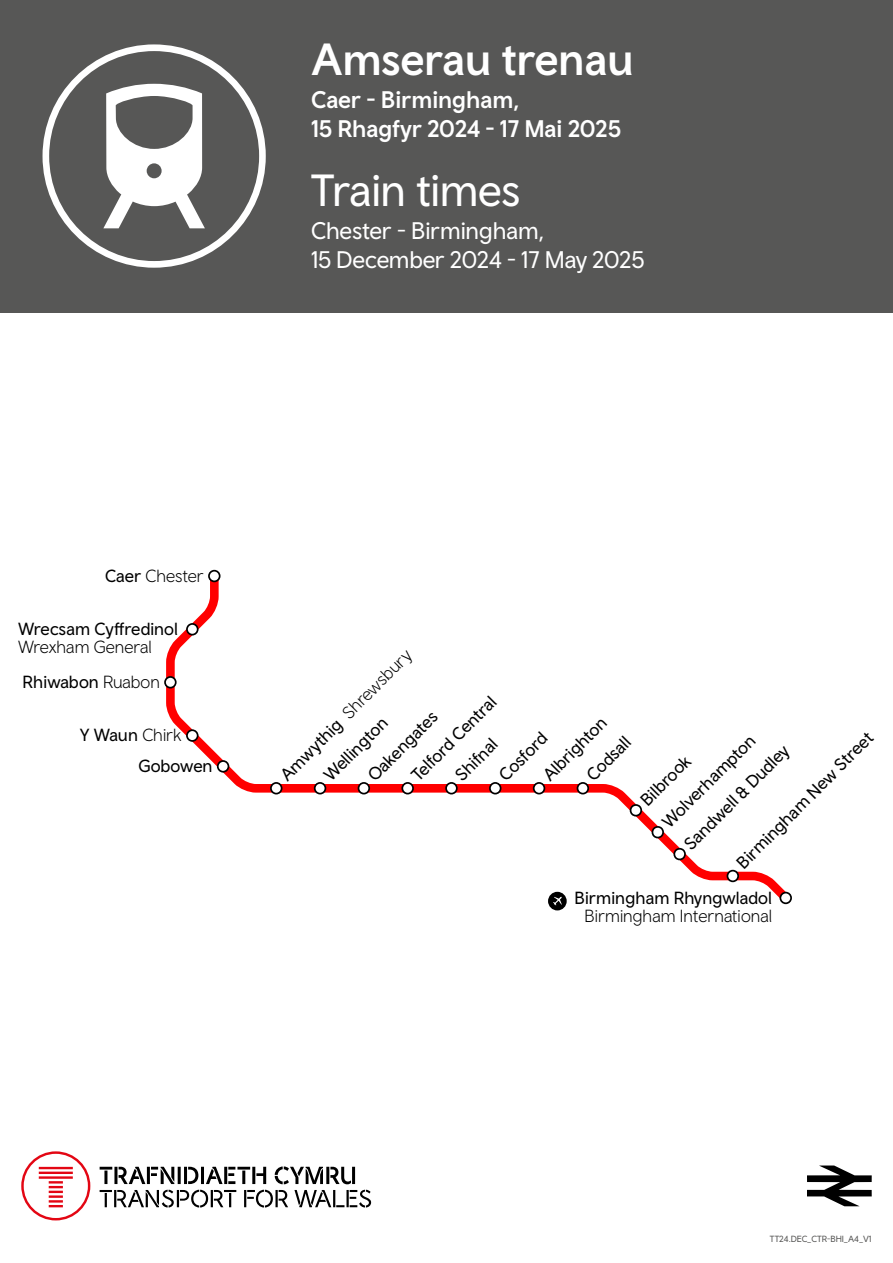
<style>
.page{position:relative;width:893px;height:1263px;background:#fff}
.page>*{position:absolute;margin:0;border:0;box-sizing:border-box;transform-origin:0 0}
.t1{font:500 45px "Wales Sans Body";letter-spacing:-.015em;color:#fff}
.t2{font:45px "Wales Sans Body";letter-spacing:-.01em;color:#fff}
.t3{font:24px/28.8px "Wales Sans Body";letter-spacing:-.01em;color:#fff}
.t4{font:500 24px/28.8px "Wales Sans Body";letter-spacing:-.005em;color:#fff}
.t5{font:17.55px/30.9px "Wales Sans Body";letter-spacing:.005em;color:#000}
.t6{font:300 17.55px/35.4px "Wales Sans Body";color:#000}
.t7{font:9px "Wales Sans Body";color:#575756}
.s1{font-weight:400}
.s2{font-weight:300}
</style>
<div class="page">
<div style="left:0;top:0;width:893px;height:312px;background:#575756"></div>
<svg style="left:43px;top:44px;width:223px;height:224px"></svg>
<svg style="left:21px;top:1151px;width:69px;height:69px"></svg>
<svg style="left:100px;top:1166px;width:271px;height:41px"></svg>
<svg style="left:807px;top:1165px;width:65px;height:41px"></svg>
<svg style="left:164px;top:569px;width:628px;height:342px"></svg>
<svg style="left:548px;top:892px;width:19px;height:18px"></svg>
<svg style="left:628px;top:802px;width:14px;height:17px"></svg>
<svg style="left:649px;top:824px;width:15px;height:16px"></svg>
<svg style="left:671px;top:846px;width:15px;height:16px"></svg>
<div style="left:187px;top:624px;width:11px;height:11px;background:#fff;border-radius:50%"></div>
<div style="left:186px;top:623px;width:13px;height:12px;border:2px solid #000;border-radius:50%"></div>
<div style="left:165px;top:677px;width:11px;height:11px;background:#fff;border-radius:50%"></div>
<div style="left:164px;top:676px;width:13px;height:12px;border:2px solid #000;border-radius:50%"></div>
<div style="left:209px;top:571px;width:11px;height:10px;background:#fff;border-radius:50%"></div>
<div style="left:208px;top:570px;width:13px;height:12px;border:2px solid #000;border-radius:50%"></div>
<div style="left:187px;top:730px;width:11px;height:11px;background:#fff;border-radius:50%"></div>
<div style="left:186px;top:729px;width:13px;height:13px;border:2px solid #000;border-radius:50%"></div>
<div style="left:218px;top:761px;width:10px;height:11px;background:#fff;border-radius:50%"></div>
<div style="left:217px;top:760px;width:12px;height:12px;border:2px solid #000;border-radius:50%"></div>
<div style="left:271px;top:783px;width:11px;height:11px;background:#fff;border-radius:50%"></div>
<div style="left:270px;top:782px;width:12px;height:12px;border:2px solid #000;border-radius:50%"></div>
<div style="left:358px;top:783px;width:11px;height:11px;background:#fff;border-radius:50%"></div>
<div style="left:358px;top:782px;width:12px;height:12px;border:2px solid #000;border-radius:50%"></div>
<div style="left:446px;top:783px;width:11px;height:11px;background:#fff;border-radius:50%"></div>
<div style="left:445px;top:782px;width:13px;height:12px;border:2px solid #000;border-radius:50%"></div>
<div style="left:534px;top:783px;width:10px;height:11px;background:#fff;border-radius:50%"></div>
<div style="left:533px;top:782px;width:12px;height:12px;border:2px solid #000;border-radius:50%"></div>
<div style="left:315px;top:783px;width:10px;height:11px;background:#fff;border-radius:50%"></div>
<div style="left:314px;top:782px;width:12px;height:12px;border:2px solid #000;border-radius:50%"></div>
<div style="left:402px;top:783px;width:11px;height:11px;background:#fff;border-radius:50%"></div>
<div style="left:401px;top:782px;width:13px;height:12px;border:2px solid #000;border-radius:50%"></div>
<div style="left:490px;top:783px;width:11px;height:11px;background:#fff;border-radius:50%"></div>
<div style="left:489px;top:782px;width:12px;height:12px;border:2px solid #000;border-radius:50%"></div>
<div style="left:577px;top:783px;width:11px;height:11px;background:#fff;border-radius:50%"></div>
<div style="left:577px;top:782px;width:12px;height:12px;border:2px solid #000;border-radius:50%"></div>
<div style="left:727px;top:871px;width:11px;height:10px;background:#fff;border-radius:50%"></div>
<div style="left:727px;top:870px;width:12px;height:12px;border:2px solid #000;border-radius:50%"></div>
<div style="left:780px;top:892px;width:11px;height:11px;background:#fff;border-radius:50%"></div>
<div style="left:779px;top:892px;width:13px;height:12px;border:2px solid #000;border-radius:50%"></div>
<h1 class="t1" style="left:311px;top:32px;width:324px">Amserau trenau</h1>
<h2 class="t4" style="left:311px;top:85px;width:311px">Caer - Birmingham,<br>15 Rhagfyr 2024 - 17 Mai 2025</h2>
<h1 class="t2" style="left:311px;top:163px;width:211px">Train times</h1>
<h2 class="t3" style="left:311px;top:215px;width:335px">Chester - Birmingham,<br>15 December 2024 - 17 May 2025</h2>
<p class="t6" style="left:105px;top:558px;width:100px"><span class="s1">Caer</span> Chester</p>
<p class="t5" style="left:18px;top:613px;width:161px">Wrecsam Cyffredinol</p>
<p class="t6" style="left:18px;top:629px;width:143px">Wrexham General<br><span class="s1">Rhiwabon</span> Ruabon</p>
<p class="t5" style="left:138px;top:719px;width:76px;text-indent:-59px">Y Waun <span class="s2">Chirk<br></span>Gobowen</p>
<p class="t5" style="left:294px;top:745px;width:148px;text-indent:-31px;rotate:-45deg">Amwythig <span class="s2">Shrewsbury<br></span>Wellington</p>
<p class="t5" style="left:403px;top:766px;width:113px;rotate:-45deg">Telford Central</p>
<p class="t5" style="left:359px;top:766px;width:92px;rotate:-45deg">Oakengates</p>
<p class="t5" style="left:535px;top:766px;width:84px;rotate:-45deg">Albrighton</p>
<p class="t5" style="left:578px;top:766px;width:56px;rotate:-45deg">Codsall</p>
<p class="t5" style="left:728px;top:854px;width:186px;rotate:-45deg">Birmingham New Street</p>
<p class="t5" style="left:447px;top:766px;width:53px;rotate:-45deg">Shifnal</p>
<p class="t5" style="left:491px;top:766px;width:61px;rotate:-45deg">Cosford</p>
<p class="t5" style="left:632px;top:792px;width:142px;rotate:-45deg">Bilbrook<br>Wolverhampton<br>Sandwell &amp; Dudley</p>
<p class="t5" style="left:575px;top:882px;width:199px">Birmingham Rhyngwladol</p>
<p class="t6" style="left:585px;top:897px;width:189px">Birmingham International</p>
<p class="t7" style="left:770px;top:1233px;width:103px">TT24.DEC_CTR-BHI_A4_V1</p>
</div>
